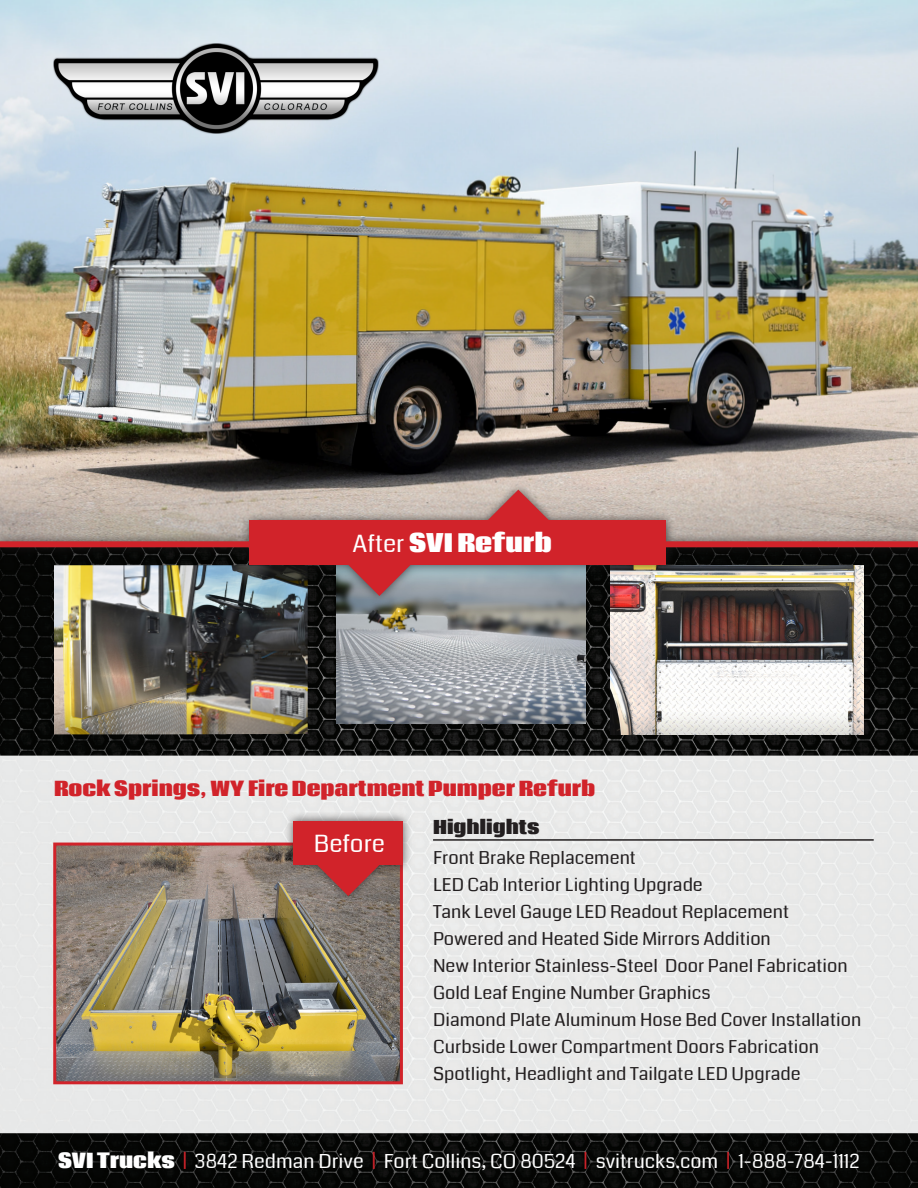
<style>
.page{position:relative;width:918px;height:1188px;background:#fff}
.page>*{position:absolute;margin:0;border:0;box-sizing:border-box;transform-origin:0 0}
.t1{font:800 24px "Coda";color:#fff}
.t2{font:24px "Coda";color:#fff}
.t3{font:19.5px "Coda";color:#fff}
.t4{font:800 19.5px "Coda";color:#d1232a}
.t5{font:18px "Coda";color:#231f20}
.t6{font:800 18px "Coda";color:#231f20}
.s1{font-weight:400}
.s2{font-weight:800}
.s3{color:#d1232a}
</style>
<div class="page">
<img style="left:0;top:605px;width:918px;height:583px">
<hr style="left:433px;top:839px;width:441px;height:2px;background:#231f20">
<img style="left:54px;top:605px;width:254px;height:129px">
<img style="left:337px;top:605px;width:249px;height:119px">
<img style="left:610px;top:605px;width:254px;height:129px">
<img style="left:0;top:0;width:918px;height:481px">
<img style="left:54px;top:43px;width:324px;height:91px">
<img style="left:57px;top:847px;width:342px;height:233px">
<div style="left:53px;top:843px;width:350px;height:241px;border:3px solid #d1232a"></div>
<div style="left:284px;top:811px;width:128px;height:93px;background:#231f20;opacity:.75"></div>
<div style="left:294px;top:821px;width:109px;height:44px;background:#d1232a"></div>
<svg style="left:312px;top:865px;width:73px;height:31px;background:#9f504f"></svg>
<div style="left:0;top:481px;width:918px;height:124px;background:#231f20;opacity:.75"></div>
<div style="left:0;top:541px;width:918px;height:6px;background:#d1232a"></div>
<div style="left:249px;top:521px;width:417px;height:44px;background:#d1232a"></div>
<svg style="left:482px;top:490px;width:73px;height:31px;background:#c67371"></svg>
<svg style="left:343px;top:565px;width:73px;height:31px;background:#a36066"></svg>
<p class="t1" style="left:352px;top:524px;width:201px"><span class="s1">After</span> SVI Refurb</p>
<p class="t4" style="left:54px;top:773px;width:543px">Rock Springs, WY Fire Department Pumper Refurb</p>
<p class="t2" style="left:314px;top:827px;width:73px">Before</p>
<p class="t6" style="left:433px;top:813px;width:108px">Highlights</p>
<p class="t5" style="left:433px;top:845px;width:204px">Front Brake Replacement</p>
<p class="t5" style="left:433px;top:872px;width:271px">LED Cab Interior Lighting Upgrade</p>
<p class="t5" style="left:433px;top:899px;width:358px">Tank Level Gauge LED Readout Replacement</p>
<p class="t5" style="left:433px;top:926px;width:339px">Powered and Heated Side Mirrors Addition</p>
<p class="t5" style="left:433px;top:953px;width:416px">New Interior Stainless-Steel Door Panel Fabrication</p>
<p class="t5" style="left:433px;top:980px;width:279px">Gold Leaf Engine Number Graphics</p>
<p class="t5" style="left:433px;top:1007px;width:430px">Diamond Plate Aluminum Hose Bed Cover Installation</p>
<p class="t5" style="left:433px;top:1034px;width:387px">Curbside Lower Compartment Doors Fabrication</p>
<p class="t5" style="left:433px;top:1061px;width:369px">Spotlight, Headlight and Tailgate LED Upgrade</p>
<p class="t3" style="left:58px;top:1148px;width:803px"><span class="s2">SVI Trucks</span> <span class="s3">|</span> 3842 Redman Drive <span class="s3">|</span> Fort Collins, CO 80524 <span class="s3">|</span> svitrucks.com <span class="s3">|</span> 1-888-784-1112</p>
</div>
